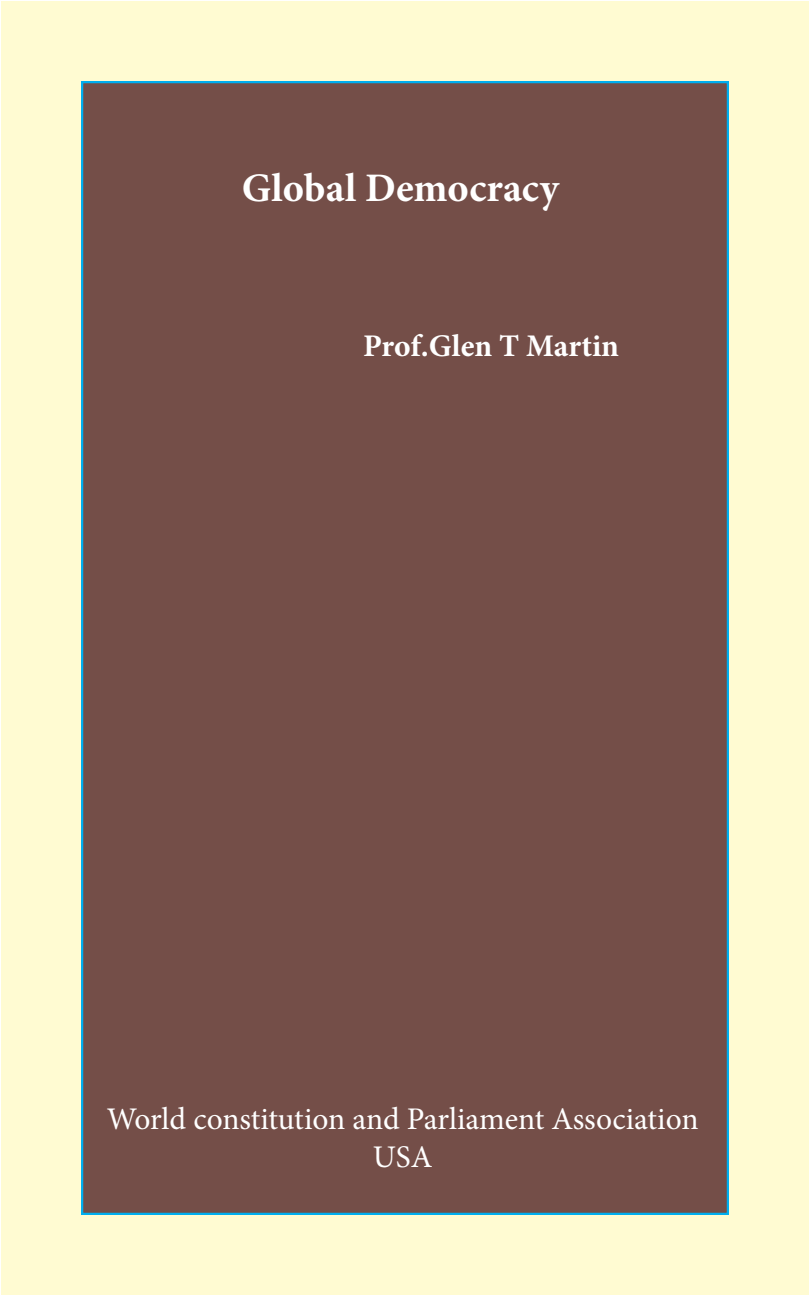
<style>
.page{position:relative;width:810px;height:1296px;background:#fff}
.page>*{position:absolute;margin:0;border:0;box-sizing:border-box;transform-origin:0 0}
.t1{font:700 40.5px "Minion Pro";letter-spacing:.005em;color:#fff}
.t2{font:31.5px "Minion Pro";letter-spacing:-.005em;color:#fff}
.t3{font:700 31.5px "Minion Pro";letter-spacing:-.005em;color:#fff}
</style>
<div class="page">
<div style="left:1px;top:1px;width:808px;height:1294px;background:#fffbd2"></div>
<div style="left:81px;top:81px;width:648px;height:1134px;background:#744e48;border:2px solid #00aeef"></div>
<p class="t1" style="left:242px;top:160px;width:319px">Global Democracy</p>
<p class="t3" style="left:363px;top:324px;width:257px">Prof.Glen T Martin</p>
<p class="t2" style="left:107px;top:1098px;width:593px">World constitution and Parliament Association</p>
<p class="t2" style="left:373px;top:1135px;width:61px">USA</p>
</div>
